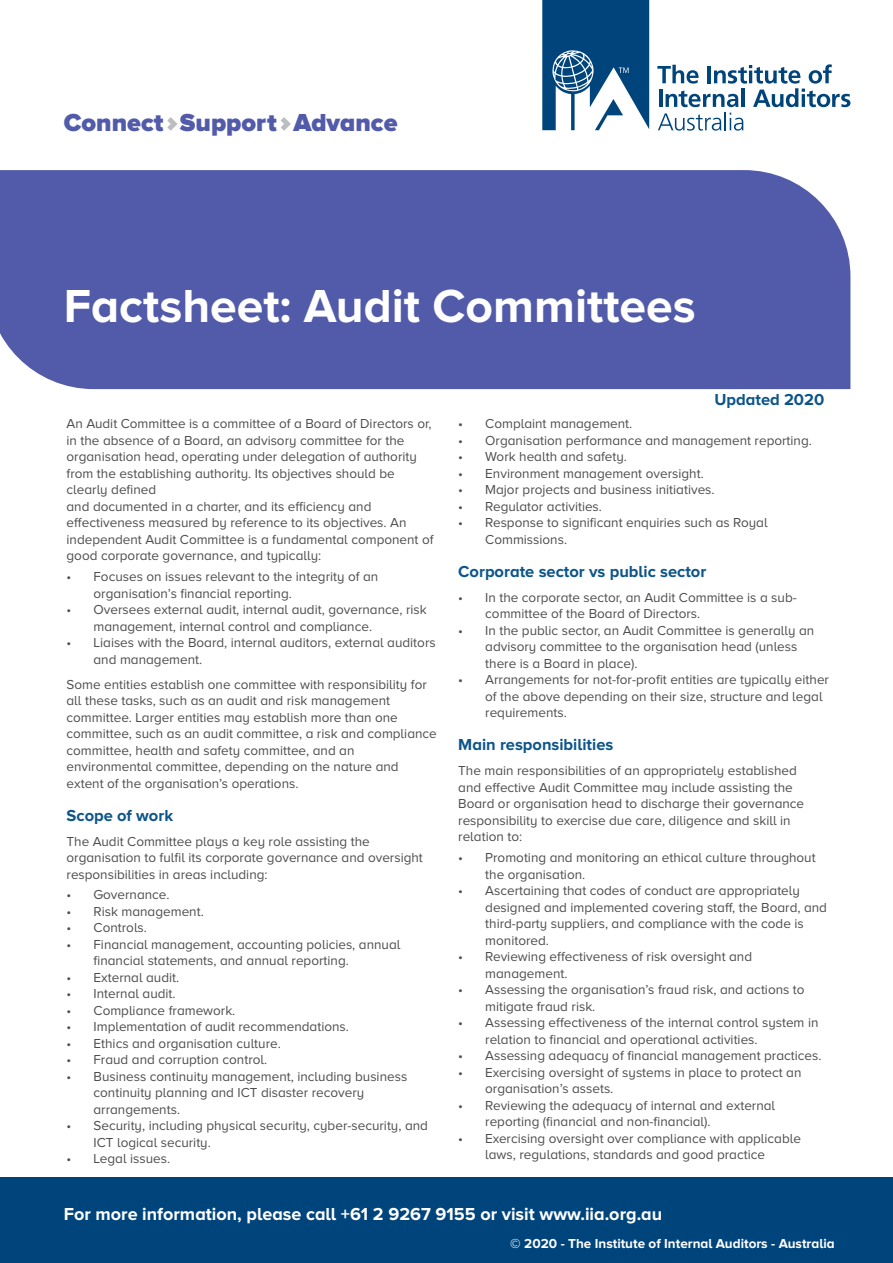
<style>
.page{position:relative;width:893px;height:1263px;background:#fff}
.page>*{position:absolute;margin:0;border:0;box-sizing:border-box;transform-origin:0 0}
.t1{font:700 48px "Proxima Nova A";color:#fff}
.t2{font:900 25.5px "Proxima Nova A";color:#525ba9}
.t3{font:700 18px "Proxima Nova A";color:#fff}
.t4{font:700 16.5px "Proxima Nova A";color:#0d558a}
.t5{font:13.5px/16.5px "Proxima Nova A";color:#4d4d4f}
.t6{font:700 13.5px "Proxima Nova A";color:#fff}
</style>
<div class="page">
<div style="left:0;top:170px;width:850px;height:219px;background:#525ba9"></div>
<svg style="left:657px;top:64px;width:193px;height:67px"></svg>
<svg style="left:542px;top:0;width:107px;height:130px"></svg>
<div style="left:0;top:1178px;width:893px;height:85px;background:#00447c"></div>
<svg style="left:167px;top:117px;width:10px;height:14px"></svg>
<svg style="left:281px;top:117px;width:10px;height:14px"></svg>
<h2 class="t2" style="left:64px;top:107px;width:335px">Connect Support Advance</h2>
<h1 class="t1" style="left:64px;top:279px;width:633px">Factsheet: Audit Committees</h1>
<p class="t4" style="left:714px;top:390px;width:111px">Updated 2020</p>
<p class="t5" style="left:67px;top:415px;width:369px">An Audit Committee is a committee of a Board of Directors or, in the absence of a Board, an advisory committee for the organisation head, operating under delegation of authority from the establishing authority. Its objectives should be clearly defined<br>and documented in a charter, and its efficiency and effectiveness measured by reference to its objectives. An independent Audit Committee is a fundamental component of good corporate governance, and typically:</p>
<p class="t5" style="left:94px;top:568px;width:286px;text-indent:-27px">• Focuses on issues relevant to the integrity of an organisation’s financial reporting.</p>
<p class="t5" style="left:94px;top:601px;width:335px;text-indent:-27px">• Oversees external audit, internal audit, governance, risk management, internal control and compliance.</p>
<p class="t5" style="left:94px;top:634px;width:344px;text-indent:-27px">• Liaises with the Board, internal auditors, external auditors and management.</p>
<p class="t5" style="left:67px;top:676px;width:372px">Some entities establish one committee with responsibility for all these tasks, such as an audit and risk management committee. Larger entities may establish more than one committee, such as an audit committee, a risk and compliance committee, health and safety committee, and an environmental committee, depending on the nature and extent of the organisation’s operations.</p>
<p class="t4" style="left:67px;top:806px;width:108px">Scope of work</p>
<p class="t5" style="left:67px;top:833px;width:358px">The Audit Committee plays a key role assisting the organisation to fulfil its corporate governance and oversight responsibilities in areas including:</p>
<p class="t5" style="left:67px;top:886px;width:105px">• Governance.</p>
<p class="t5" style="left:67px;top:903px;width:139px">• Risk management.</p>
<p class="t5" style="left:67px;top:919px;width:82px">• Controls.</p>
<p class="t5" style="left:94px;top:936px;width:308px;text-indent:-27px">• Financial management, accounting policies, annual financial statements, and annual reporting.</p>
<p class="t5" style="left:67px;top:969px;width:114px">• External audit.</p>
<p class="t5" style="left:67px;top:985px;width:111px">• Internal audit.</p>
<p class="t5" style="left:67px;top:1002px;width:170px">• Compliance framework.</p>
<p class="t5" style="left:67px;top:1018px;width:284px">• Implementation of audit recommendations.</p>
<p class="t5" style="left:67px;top:1035px;width:216px">• Ethics and organisation culture.</p>
<p class="t5" style="left:67px;top:1051px;width:202px">• Fraud and corruption control.</p>
<p class="t5" style="left:94px;top:1068px;width:315px;text-indent:-27px">• Business continuity management, including business continuity planning and ICT disaster recovery arrangements.</p>
<p class="t5" style="left:94px;top:1117px;width:336px;text-indent:-27px">• Security, including physical security, cyber-security, and<br>ICT logical security.</p>
<p class="t5" style="left:67px;top:1150px;width:105px">• Legal issues.</p>
<p class="t5" style="left:458px;top:415px;width:176px">• Complaint management.</p>
<p class="t5" style="left:458px;top:432px;width:355px">• Organisation performance and management reporting.</p>
<p class="t5" style="left:458px;top:448px;width:170px">• Work health and safety.</p>
<p class="t5" style="left:458px;top:465px;width:247px">• Environment management oversight.</p>
<p class="t5" style="left:458px;top:481px;width:258px">• Major projects and business initiatives.</p>
<p class="t5" style="left:458px;top:498px;width:145px">• Regulator activities.</p>
<p class="t5" style="left:485px;top:514px;width:284px;text-indent:-27px">• Response to significant enquiries such as Royal<br>Commissions.</p>
<p class="t4" style="left:458px;top:562px;width:250px">Corporate sector vs public sector</p>
<p class="t5" style="left:485px;top:589px;width:313px;text-indent:-27px">• In the corporate sector, an Audit Committee is a sub&shy;committee of the Board of Directors.</p>
<p class="t5" style="left:485px;top:622px;width:331px;text-indent:-27px">• In the public sector, an Audit Committee is generally an advisory committee to the organisation head (unless there is a Board in place).</p>
<p class="t5" style="left:485px;top:671px;width:345px;text-indent:-27px">• Arrangements for not-for-profit entities are typically either of the above depending on their size, structure and legal requirements.</p>
<p class="t4" style="left:458px;top:735px;width:157px">Main responsibilities</p>
<p class="t5" style="left:458px;top:762px;width:347px">The main responsibilities of an appropriately established and effective Audit Committee may include assisting the Board or organisation head to discharge their governance responsibility to exercise due care, diligence and skill in relation to:</p>
<p class="t5" style="left:485px;top:849px;width:332px;text-indent:-27px">• Promoting and monitoring an ethical culture throughout the organisation.</p>
<p class="t5" style="left:485px;top:882px;width:343px;text-indent:-27px">• Ascertaining that codes of conduct are appropriately designed and implemented covering staff, the Board, and third-party suppliers, and compliance with the code is monitored.</p>
<p class="t5" style="left:485px;top:948px;width:268px;text-indent:-27px">• Reviewing effectiveness of risk oversight and management.</p>
<p class="t5" style="left:485px;top:981px;width:321px;text-indent:-27px">• Assessing the organisation’s fraud risk, and actions to mitigate fraud risk.</p>
<p class="t5" style="left:485px;top:1014px;width:335px;text-indent:-27px">• Assessing effectiveness of the internal control system in relation to financial and operational activities.</p>
<p class="t5" style="left:458px;top:1047px;width:365px">• Assessing adequacy of financial management practices.</p>
<p class="t5" style="left:485px;top:1064px;width:318px;text-indent:-27px">• Exercising oversight of systems in place to protect an organisation’s assets.</p>
<p class="t5" style="left:485px;top:1097px;width:291px;text-indent:-27px">• Reviewing the adequacy of internal and external reporting (financial and non-financial).</p>
<p class="t5" style="left:485px;top:1130px;width:317px;text-indent:-27px">• Exercising oversight over compliance with applicable laws, regulations, standards and good practice</p>
<h3 class="t3" style="left:64px;top:1204px;width:600px">For more information, please call +61 2 9267 9155 or visit www.iia.org.au</h3>
<p class="t6" style="left:510px;top:1236px;width:326px">© 2020 - The Institute of Internal Auditors - Australia</p>
</div>
